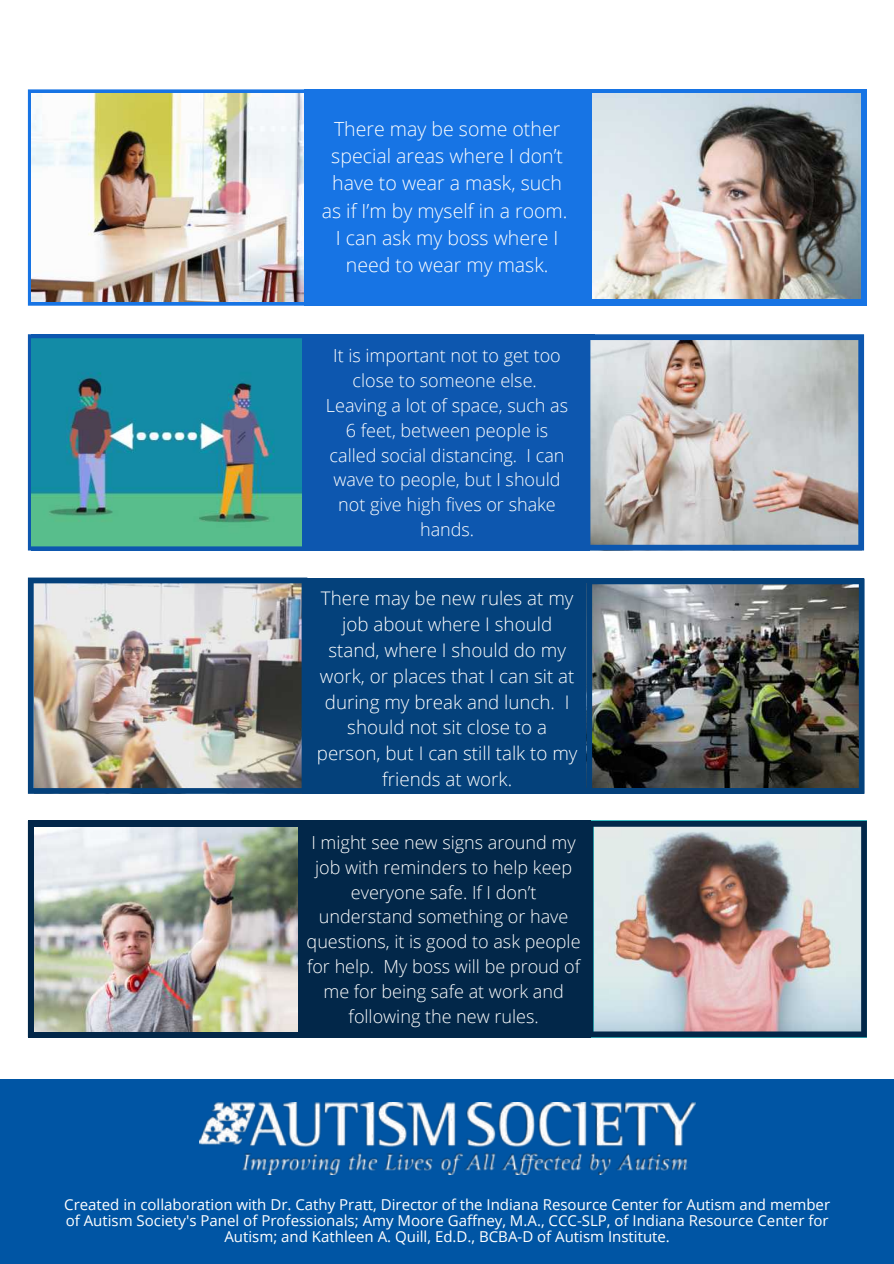
<style>
.page{position:relative;width:894px;height:1264px;background:#fff}
.page>*{position:absolute;margin:0;border:0;box-sizing:border-box;transform-origin:0 0}
.t1{font:300 19.5px/27px "Open Sans";color:#fff;text-align:center}
.t2{font:300 18.75px/26px "Open Sans";color:#fff;text-align:center}
.t3{font:300 18px/24.8px "Open Sans";color:#fff;text-align:center}
.t4{font:15px/16px "Open Sans";color:#fff;text-align:center}
</style>
<div class="page">
<svg style="left:28px;top:89px;width:276px;height:217px;background:#267de5"></svg>
<img style="left:31px;top:93px;width:273px;height:209px">
<div style="left:304px;top:89px;width:562px;height:217px;background:#1774e4"></div>
<img style="left:592px;top:93px;width:268px;height:205px">
<div style="left:31px;top:334px;width:563px;height:216px;background:#0d57af"></div>
<img style="left:28px;top:577px;width:279px;height:216px">
<div style="left:303px;top:578px;width:560px;height:215px;background:#04417b"></div>
<div style="left:28px;top:820px;width:562px;height:217px;background:#022749"></div>
<div style="left:0;top:1079px;width:893px;height:184px;background:#0055a4"></div>
<img style="left:590px;top:821px;width:276px;height:216px">
<img style="left:590px;top:334px;width:273px;height:216px">
<svg style="left:28px;top:334px;width:274px;height:216px"></svg>
<img style="left:31px;top:338px;width:271px;height:208px">
<img style="left:586px;top:578px;width:278px;height:215px">
<img style="left:34px;top:827px;width:263px;height:204px">
<img style="left:199px;top:1102px;width:496px;height:72px">
<p class="t1" style="left:322px;top:115px;width:247px">There may be some other special areas where I don’t have to wear a mask, such as if I’m by myself in a room.<br>I can ask my boss where I need to wear my mask.</p>
<p class="t3" style="left:326px;top:343px;width:244px">It is important not to get too close to someone else.<br>Leaving a lot of space, such as<br>6 feet, between people is called social distancing. I can wave to people, but I should not give high fives or shake hands.</p>
<p class="t2" style="left:317px;top:584px;width:262px">There may be new rules at my job about where I should stand, where I should do my work, or places that I can sit at during my break and lunch. I should not sit close to a person, but I can still talk to my friends at work.</p>
<p class="t3" style="left:306px;top:829px;width:275px">I might see new signs around my job with reminders to help keep everyone safe. If I don’t understand something or have questions, it is good to ask people for help. My boss will be proud of me for being safe at work and following the new rules.</p>
<p class="t4" style="left:64px;top:1196px;width:767px">Created in collaboration with Dr. Cathy Pratt, Director of the Indiana Resource Center for Autism and member of Autism Society's Panel of Professionals; Amy Moore Gaffney, M.A., CCC-SLP, of Indiana Resource Center for<br>Autism; and Kathleen A. Quill, Ed.D., BCBA-D of Autism Institute.</p>
</div>
